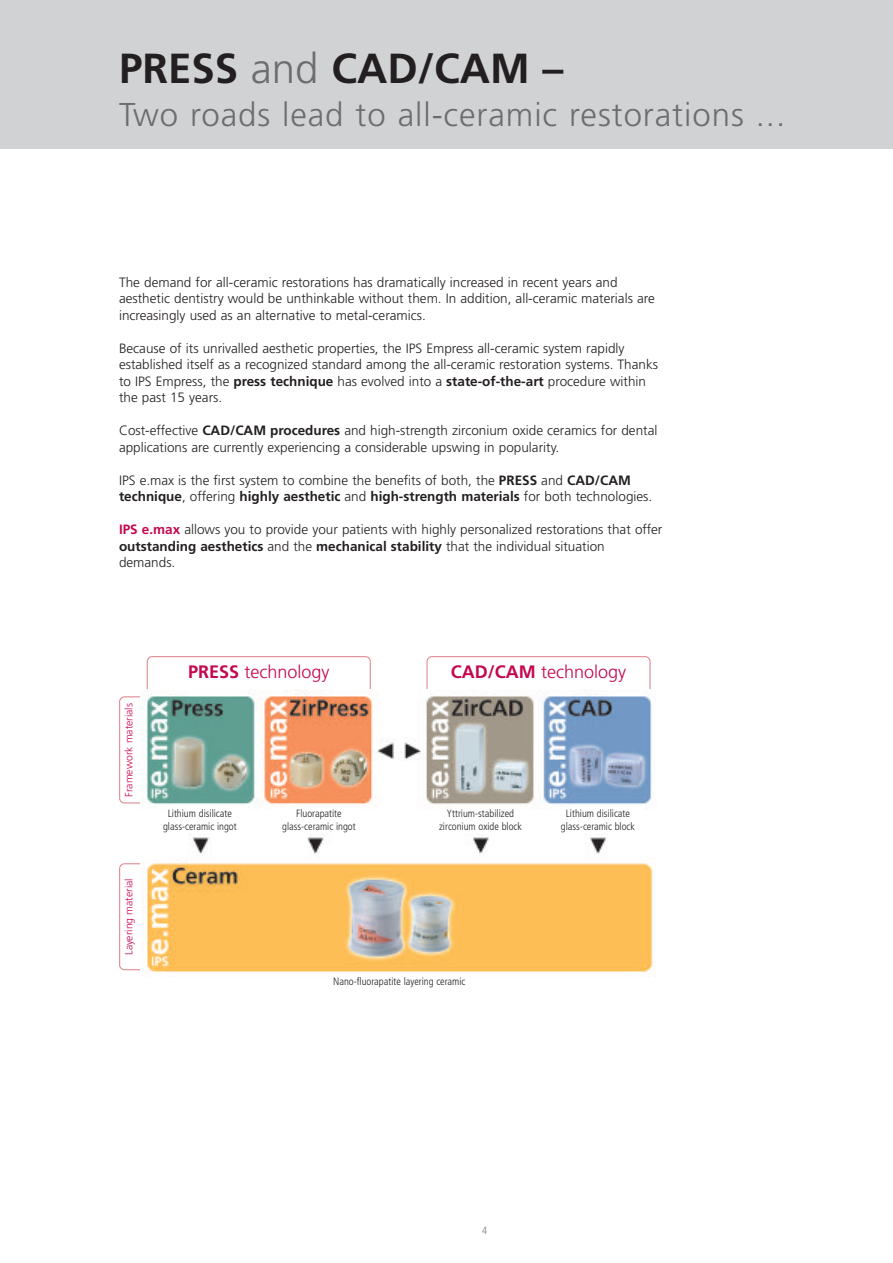
<style>
.page{position:relative;width:893px;height:1263px;background:#fff}
.page>*{position:absolute;margin:0;border:0;box-sizing:border-box;transform-origin:0 0}
.t1{font:700 42px "Frutiger";color:#231f20}
.t2{font:300 33px "Frutiger";letter-spacing:.03em;color:#6c6d70}
.t3{font:300 18px "Frutiger";color:#c50750}
.t4{font:300 13.5px/16.5px "Frutiger";color:#231f20}
.t5{font:300 condensed 10.5px/12.6px "Frutiger";color:#231f20;text-align:center}
.t6{font:300 10.5px "Frutiger";color:#c50750}
.t7{font:condensed 10.5px "Frutiger";color:#939598}
.s1{font-weight:300;color:#6c6d70}
.s2{font-weight:700}
.s3{font-weight:700;color:#c50750}
</style>
<div class="page">
<div style="left:0;top:0;width:893px;height:148px;background:#d1d2d4"></div>
<svg style="left:119px;top:656px;width:252px;height:147px"></svg>
<svg style="left:119px;top:863px;width:21px;height:107px"></svg>
<svg style="left:426px;top:656px;width:225px;height:33px"></svg>
<img style="left:140px;top:690px;width:516px;height:287px">
<h1 class="t1" style="left:119px;top:51px;width:446px">PRESS <span class="s1">and</span> CAD/CAM –</h1>
<h2 class="t2" style="left:119px;top:101px;width:668px">Two roads lead to all-ceramic restorations ...</h2>
<p class="t4" style="left:119px;top:275px;width:537px">The demand for all-ceramic restorations has dramatically increased in recent years and aesthetic dentistry would be unthinkable without them. In addition, all-ceramic materials are increasingly used as an alternative to metal-ceramics.</p>
<p class="t4" style="left:119px;top:341px;width:540px">Because of its unrivalled aesthetic properties, the IPS Empress all-ceramic system rapidly established itself as a recognized standard among the all-ceramic restoration systems. Thanks to IPS Empress, the <span class="s2">press technique</span> has evolved into a <span class="s2">state-of-the-art</span> procedure within the past 15 years.</p>
<p class="t4" style="left:119px;top:423px;width:540px">Cost-effective <span class="s2">CAD/CAM procedures</span> and high-strength zirconium oxide ceramics for dental applications are currently experiencing a considerable upswing in popularity.</p>
<p class="t4" style="left:119px;top:473px;width:535px">IPS e.max is the first system to combine the benefits of both, the <span class="s2">PRESS</span> and <span class="s2">CAD/CAM technique</span>, offering <span class="s2">highly aesthetic</span> and <span class="s2">high-strength materials</span> for both technologies.</p>
<p class="t4" style="left:119px;top:522px;width:545px"><span class="s3">IPS e.max</span> allows you to provide your patients with highly personalized restorations that offer <span class="s2">outstanding aesthetics</span> and the <span class="s2">mechanical stability</span> that the individual situation demands.</p>
<p class="t6" style="left:125px;top:797px;width:95px;rotate:-90deg">Framework materials</p>
<p class="t6" style="left:125px;top:955px;width:78px;rotate:-90deg">Layering material</p>
<h3 class="t3" style="left:188px;top:665px;width:143px"><span class="s2">PRESS</span> technology</h3>
<p class="t5" style="left:163px;top:808px;width:75px">Lithium disilicate glass-ceramic ingot</p>
<p class="t5" style="left:282px;top:808px;width:75px">Fluorapatite glass-ceramic ingot</p>
<h3 class="t3" style="left:451px;top:665px;width:177px"><span class="s2">CAD/CAM</span> technology</h3>
<p class="t5" style="left:439px;top:808px;width:84px">Yttrium-stabilized zirconium oxide block</p>
<p class="t5" style="left:561px;top:808px;width:76px">Lithium disilicate glass-ceramic block</p>
<p class="t5" style="left:333px;top:976px;width:134px">Nano-fluorapatite layering ceramic</p>
<p class="t7" style="left:482px;top:1226px;width:7px">4</p>
</div>
